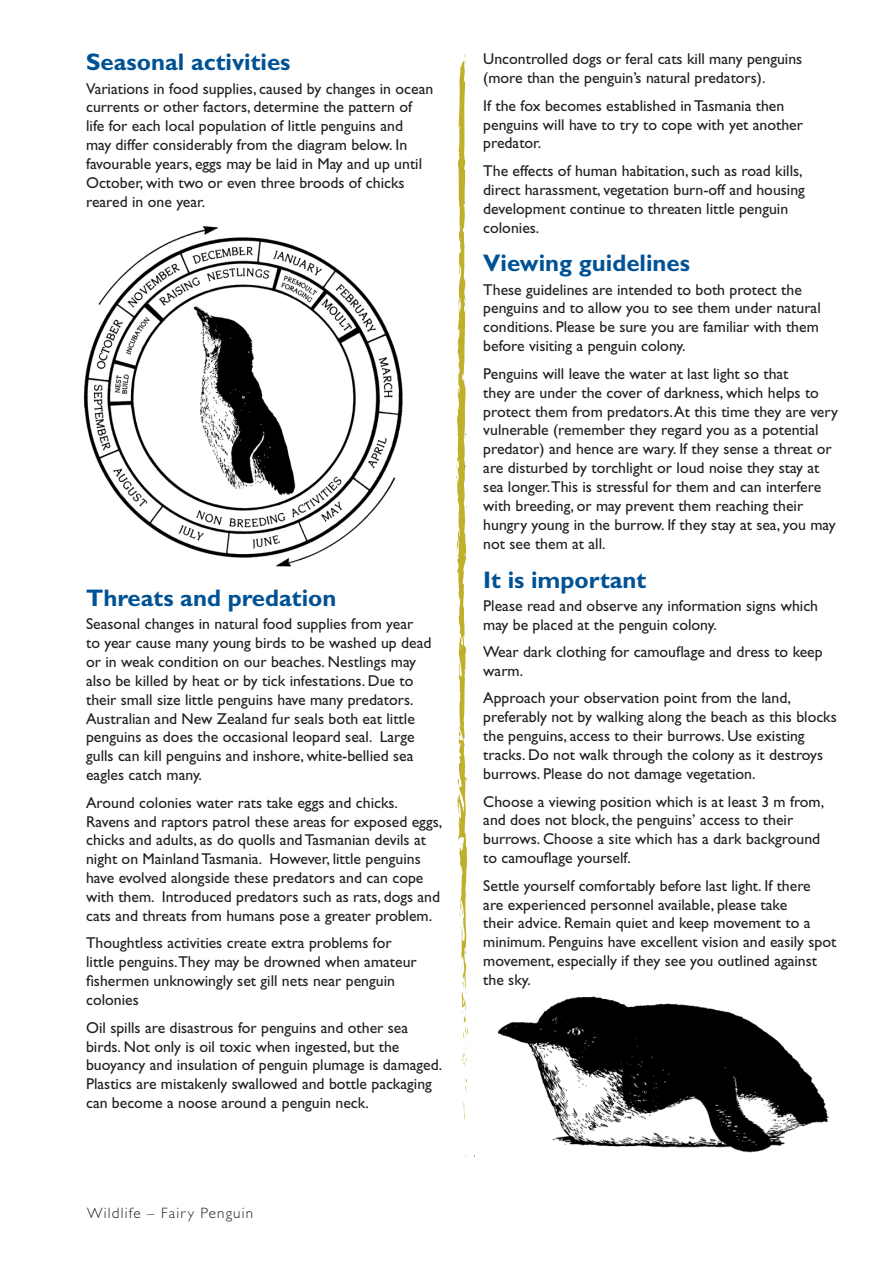
<style>
.page{position:relative;width:893px;height:1263px;background:#fff}
.page>*{position:absolute;margin:0;border:0;box-sizing:border-box;transform-origin:0 0}
.Text_subhead{font:700 24px "Gill Sans Std";color:#005294}
.Text_body{font:15.75px/18.9px "Gill Sans Std";color:#231f20}
.t1{font:300 15px "Gill Sans Std";letter-spacing:.08em;color:#231f20}
</style>
<div class="page">
<svg style="left:463px;top:1102px;width:2px;height:27px"></svg>
<svg style="left:464px;top:1076px;width:3px;height:17px"></svg>
<svg style="left:456px;top:54px;width:13px;height:1011px"></svg>
<img style="left:83px;top:225px;width:320px;height:342px">
<img style="left:497px;top:996px;width:332px;height:157px">
<p class="Text_subhead" style="left:86px;top:48px;width:206px">Seasonal activities</p>
<p class="Text_body" style="left:86px;top:79px;width:349px">Variations in food supplies, caused by changes in ocean currents or other factors, determine the pattern of life for each local population of little penguins and<br>may differ considerably from the diagram below. In favourable years, eggs may be laid in May and up until October, with two or even three broods of chicks reared in one year.</p>
<p class="Text_subhead" style="left:86px;top:584px;width:252px">Threats and predation</p>
<p class="Text_body" style="left:86px;top:614px;width:347px">Seasonal changes in natural food supplies from year<br>to year cause many young birds to be washed up dead or in weak condition on our beaches. Nestlings may also be killed by heat or by tick infestations. Due to their small size little penguins have many predators.<br>Australian and New Zealand fur seals both eat little penguins as does the occasional leopard seal. Large gulls can kill penguins and inshore, white-bellied sea eagles catch many.</p>
<p class="Text_body" style="left:86px;top:793px;width:358px">Around colonies water rats take eggs and chicks.<br>Ravens and raptors patrol these areas for exposed eggs, chicks and adults, as do quolls and Tasmanian devils at night on Mainland Tasmania. However, little penguins have evolved alongside these predators and can cope with them. Introduced predators such as rats, dogs and cats and threats from humans pose a greater problem.</p>
<p class="Text_body" style="left:86px;top:934px;width:332px">Thoughtless activities create extra problems for little penguins.They may be drowned when amateur fishermen unknowingly set gill nets near penguin colonies</p>
<p class="Text_body" style="left:86px;top:1018px;width:358px">Oil spills are disastrous for penguins and other sea birds. Not only is oil toxic when ingested, but the buoyancy and insulation of penguin plumage is damaged.<br>Plastics are mistakenly swallowed and bottle packaging can become a noose around a penguin neck.</p>
<p class="t1" style="left:87px;top:1204px;width:168px">Wildlife – Fairy Penguin</p>
<p class="Text_body" style="left:483px;top:50px;width:321px">Uncontrolled dogs or feral cats kill many penguins (more than the penguin’s natural predators).</p>
<p class="Text_body" style="left:483px;top:96px;width:321px">If the fox becomes established in Tasmania then penguins will have to try to cope with yet another predator.</p>
<p class="Text_body" style="left:483px;top:161px;width:323px">The effects of human habitation, such as road kills, direct harassment, vegetation burn-off and housing development continue to threaten little penguin colonies.</p>
<p class="Text_subhead" style="left:483px;top:249px;width:208px">Viewing guidelines</p>
<p class="Text_body" style="left:483px;top:280px;width:339px">These guidelines are intended to both protect the penguins and to allow you to see them under natural conditions. Please be sure you are familiar with them before visiting a penguin colony.</p>
<p class="Text_body" style="left:483px;top:364px;width:356px">Penguins will leave the water at last light so that<br>they are under the cover of darkness, which helps to protect them from predators. At this time they are very vulnerable (remember they regard you as a potential predator) and hence are wary. If they sense a threat or are disturbed by torchlight or loud noise they stay at sea longer.This is stressful for them and can interfere with breeding, or may prevent them reaching their hungry young in the burrow. If they stay at sea, you may not see them at all.</p>
<p class="Text_subhead" style="left:483px;top:565px;width:165px">It is important</p>
<p class="Text_body" style="left:483px;top:596px;width:336px">Please read and observe any information signs which may be placed at the penguin colony.</p>
<p class="Text_body" style="left:483px;top:642px;width:341px">Wear dark clothing for camouflage and dress to keep warm.</p>
<p class="Text_body" style="left:483px;top:689px;width:355px">Approach your observation point from the land, preferably not by walking along the beach as this blocks the penguins, access to their burrows. Use existing tracks. Do not walk through the colony as it destroys burrows. Please do not damage vegetation.</p>
<p class="Text_body" style="left:483px;top:792px;width:342px">Choose a viewing position which is at least 3 m from, and does not block, the penguins’ access to their burrows. Choose a site which has a dark background to camouflage yourself.</p>
<p class="Text_body" style="left:483px;top:876px;width:355px">Settle yourself comfortably before last light. If there<br>are experienced personnel available, please take<br>their advice. Remain quiet and keep movement to a minimum. Penguins have excellent vision and easily spot movement, especially if they see you outlined against the sky.</p>
</div>
